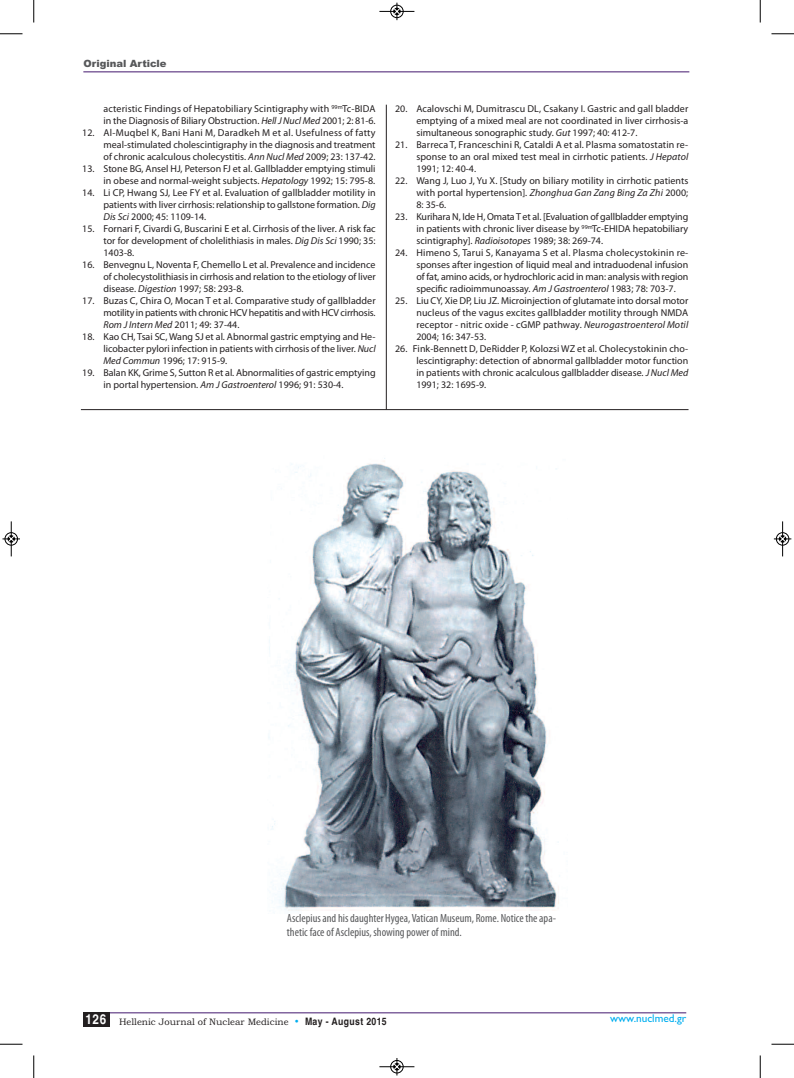
<style>
.page{position:relative;width:794px;height:1078px;background:#fff}
.page>*{position:absolute;margin:0;border:0;box-sizing:border-box;transform-origin:0 0}
.t1{font:condensed 11.88px/14.2px "Myriad Pro";color:#57585a}
.t2{font:11.25px "Gill Sans";color:#00aeef}
.t3{font:10px/12px "Myriad Pro";color:#231f20;text-align:justify}
.t4{font:900 10px "Arial";color:#57585a}
.t5{font:9.38px "Bookman Old Style";color:#231f20}
.s1{font-style:italic}
.s2{font-family:"Gill Sans";font-size:11.25px;color:#00aeef}
.s3{font-family:"Helvetica";font-weight:700;font-size:10.25px}
</style>
<div class="page">
<hr style="left:83px;top:71px;width:606px;height:1px;background:#43176e">
<div style="left:83px;top:1012px;width:27px;height:14px;background:#231f20"></div>
<hr style="left:110px;top:1012px;width:576px;height:1px;background:#43176e">
<hr style="left:386px;top:105px;width:1px;height:304px;background:#231f20">
<hr style="left:81px;top:409px;width:607px;height:1px;background:#231f20">
<img style="left:268px;top:458px;width:291px;height:453px">
<svg style="left:33px;top:0;width:2px;height:22px"></svg>
<svg style="left:0;top:33px;width:22px;height:2px"></svg>
<svg style="left:760px;top:0;width:1px;height:22px"></svg>
<svg style="left:771px;top:33px;width:23px;height:2px"></svg>
<svg style="left:33px;top:1055px;width:2px;height:22px"></svg>
<svg style="left:0;top:1043px;width:22px;height:1px"></svg>
<svg style="left:760px;top:1055px;width:1px;height:22px"></svg>
<svg style="left:771px;top:1043px;width:23px;height:1px"></svg>
<div style="left:390px;top:5px;width:14px;height:13px;border:1px solid #fff;border-radius:50%"></div>
<hr style="left:379px;top:11px;width:35px;height:1px;background:#000">
<div style="left:390px;top:5px;width:13px;height:13px;border:1px solid #000;border-radius:50%"></div>
<svg style="left:394px;top:3px;width:6px;height:17px"></svg>
<div style="left:390px;top:1059px;width:14px;height:14px;border:1px solid #fff;border-radius:50%"></div>
<hr style="left:379px;top:1066px;width:35px;height:1px;background:#000">
<div style="left:390px;top:1060px;width:13px;height:12px;border:1px solid #000;border-radius:50%"></div>
<svg style="left:394px;top:1058px;width:6px;height:17px"></svg>
<hr style="left:11px;top:521px;width:1px;height:35px;background:#000">
<div style="left:5px;top:532px;width:13px;height:13px;border:1px solid #000;border-radius:50%"></div>
<svg style="left:2px;top:535px;width:18px;height:7px"></svg>
<hr style="left:782px;top:521px;width:1px;height:35px;background:#000">
<div style="left:776px;top:532px;width:13px;height:13px;border:1px solid #000;border-radius:50%"></div>
<svg style="left:774px;top:535px;width:17px;height:7px"></svg>
<p class="t4" style="left:84px;top:58px;width:84px">Original Article</p>
<p class="t3" style="left:103px;top:104px;width:274px">acteristic Findings of Hepatobiliary Scintigraphy with <sup>99m</sup>Tc-ΒIDA in the Diagnosis of Biliary Obstruction. <span class="s1">HellJ Nucl Med</span> 2001; 2: 81-6.</p>
<p class="t3" style="left:103px;top:128px;width:274px;text-indent:-21px">12. Al-Muqbel K, Bani Hani M, Daradkeh M et al. Usefulness of fatty meal-stimulated cholescintigraphy in the diagnosis and treatment of chronic acalculous cholecystitis. <span class="s1">Ann Nucl Med</span> 2009; 23: 137-42.</p>
<p class="t3" style="left:82px;top:164px;width:295px;text-align:right">13. Stone BG, Ansel HJ, Peterson FJ et al. Gallbladder emptying stimuli in obese and normal-weight subjects. <span class="s1">Hepatology</span> 1992; 15: 795-8.</p>
<p class="t3" style="left:103px;top:188px;width:274px;text-indent:-21px">14. Li CP, Hwang SJ, Lee FY et al. Evaluation of gallbladder motility in patients with liver cirrhosis: relationship to gallstone formation. <span class="s1">Dig Dis Sci</span> 2000; 45: 1109-14.</p>
<p class="t3" style="left:103px;top:224px;width:274px;text-indent:-21px">15. Fornari F, Civardi G, Buscarini E et al. Cirrhosis of the liver. A risk fac tor for development of cholelithiasis in males. <span class="s1">Dig Dis Sci</span> 1990; 35:<br>1403-8.</p>
<p class="t3" style="left:103px;top:260px;width:274px;text-indent:-21px">16. Benvegnu L, Noventa F, Chemello L et al. Prevalence and incidence of cholecystolithiasis in cirrhosis and relation to the etiology of liver disease. <span class="s1">Digestion</span> 1997; 58: 293-8.</p>
<p class="t3" style="left:103px;top:296px;width:274px;text-indent:-21px">17. Buzas C, Chira O, Mocan T et al. Comparative study of gallbladder motility in patients with chronic HCV hepatitis and with HCV cirrhosis.<br><span class="s1">Rom J Intern Med</span> 2011; 49: 37-44.</p>
<p class="t3" style="left:103px;top:332px;width:274px;text-indent:-21px">18. Kao CH, Tsai SC, Wang SJ et al. Abnormal gastric emptying and He&shy;licobacter pylori infection in patients with cirrhosis of the liver. <span class="s1">Nucl Med Commun</span> 1996; 17: 915-9.</p>
<p class="t3" style="left:103px;top:368px;width:274px;text-indent:-21px">19. Balan KK, Grime S, Sutton R et al. Abnormalities of gastric emptying in portal hypertension. <span class="s1">Am J Gastroenterol</span> 1996; 91: 530-4.</p>
<p class="t3" style="left:416px;top:104px;width:273px;text-indent:-21px">20. Acalovschi M, Dumitrascu DL, Csakany I. Gastric and gall bladder emptying of a mixed meal are not coordinated in liver cirrhosis-a simultaneous sonographic study. <span class="s1">Gut</span> 1997; 40: 412-7.</p>
<p class="t3" style="left:416px;top:140px;width:273px;text-indent:-21px">21. Barreca T, Franceschini R, Cataldi A et al. Plasma somatostatin re&shy;sponse to an oral mixed test meal in cirrhotic patients. <span class="s1">J Hepatol </span>1991; 12: 40-4.</p>
<p class="t3" style="left:416px;top:176px;width:273px;text-indent:-21px">22. Wang J, Luo J, Yu X. [Study on biliary motility in cirrhotic patients with portal hypertension]. <span class="s1">Zhonghua Gan Zang Bing Za Zhi</span> 2000; 8: 35-6.</p>
<p class="t3" style="left:416px;top:212px;width:273px;text-indent:-21px">23. Kurihara N, Ide H, OmataT et al. [Evaluation of gallbladder emptying in patients with chronic liver disease by <sup>99m</sup>Tc-EHIDA hepatobiliary scintigraphy]. <span class="s1">Radioisotopes</span> 1989; 38: 269-74.</p>
<p class="t3" style="left:416px;top:248px;width:273px;text-indent:-21px">24. Himeno S, Tarui S, Kanayama S et al. Plasma cholecystokinin re&shy;sponses after ingestion of liquid meal and intraduodenal infusion of fat, amino acids, or hydrochloric acid in man: analysis with region specific radioimmunoassay. <span class="s1">Am J Gastroenterol</span> 1983; 78: 703-7.</p>
<p class="t3" style="left:416px;top:296px;width:273px;text-indent:-21px">25. Liu CY, Xie DP, Liu JZ. Microinjection of glutamate into dorsal motor nucleus of the vagus excites gallbladder motility through NMDA receptor - nitric oxide - cGMP pathway. <span class="s1">Neurogastroenterol Motil </span>2004; 16: 347-53.</p>
<p class="t3" style="left:416px;top:344px;width:273px;text-indent:-21px">26. Fink-Bennett D, DeRidder P, Kolozsi WZ et al. Cholecystokinin cho&shy;lescintigraphy: detection of abnormal gallbladder motor function in patients with chronic acalculous gallbladder disease. <span class="s1">J Nucl Med </span>1991; 32: 1695-9.</p>
<p class="t1" style="left:287px;top:911px;width:271px">Asclepiusand hisdaughter Hygea,VaticanMuseum, Rome. Noticetheapa&shy;thetic face of Asclepius, showing power of mind.</p>
<p class="t5" style="left:86px;top:1016px;width:303px"><sup>126</sup> Hellenic Journal of Nuclear Medicine <span class="s2">•</span> <span class="s3">May - August 2015</span></p>
<p class="t2" style="left:610px;top:1011px;width:78px">www.nuclmed.gr</p>
</div>
